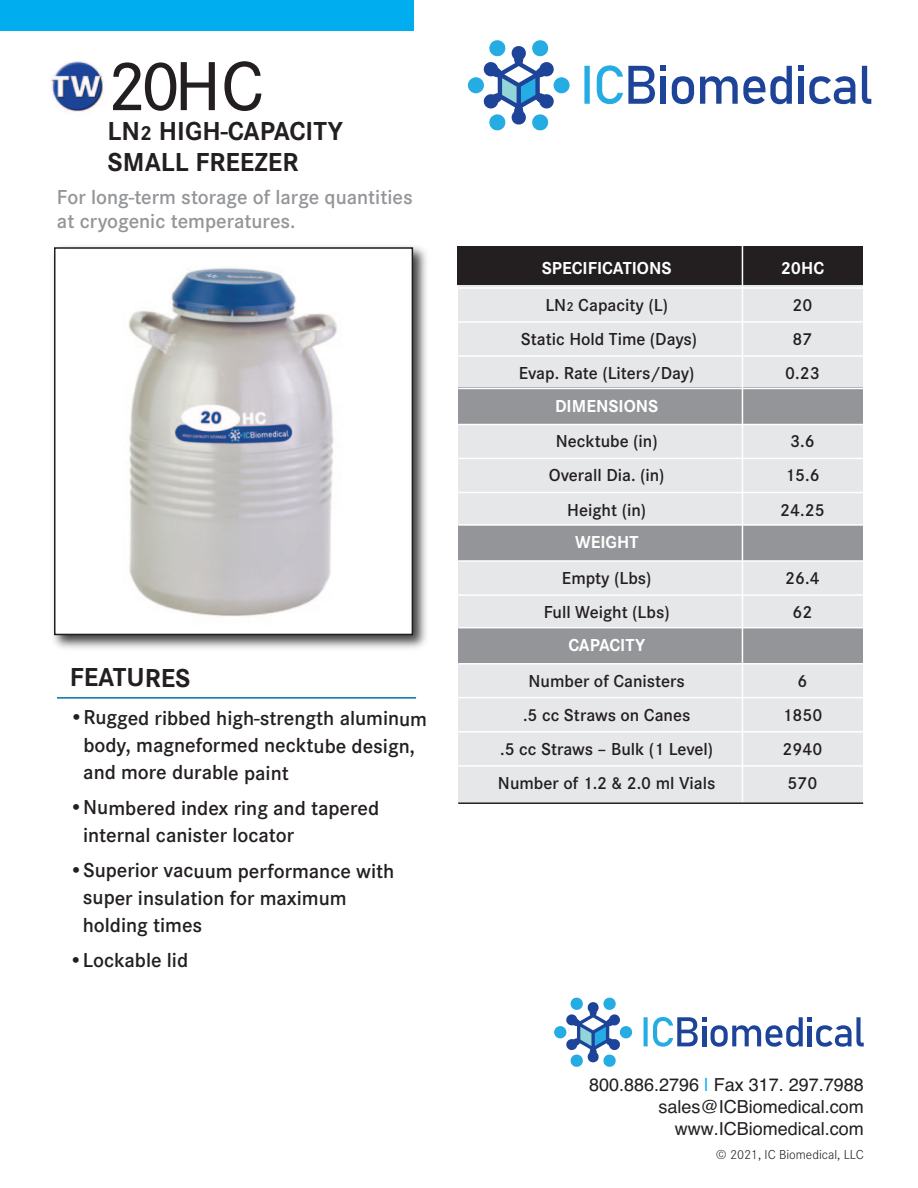
<style>
.page{position:relative;width:918px;height:1188px;background:#fff}
.page>*{position:absolute;margin:0;border:0;box-sizing:border-box;transform-origin:0 0}
.t1{font:500 72px "Corporate S";color:#231f20}
.t2{font:700 27px/30.3px "Corporate S";color:#231f20}
.t3{font:600 21px/27.2px "Corporate S";letter-spacing:-.005em;color:#231f20}
.t4{font:600 21px/23.7px "Corporate S";color:#939598}
.t5{font:600 18px "Corporate S";color:#231f20}
.t6{font:18px/21.6px "Helvetica";color:#231f20;text-align:right}
.t7{font:700 18px "Corporate S";color:#fff}
.t8{font:300 13.5px "Corporate S";color:#231f20}
.s1{font-size:21px}
.s2{font-size:13.5px}
.s3{color:#00aeef}
</style>
<div class="page">
<div style="left:554px;top:77px;width:16px;height:16px;background:#25ace3;border-radius:50%"></div>
<div style="left:468px;top:77px;width:16px;height:16px;background:#25ace3;border-radius:50%"></div>
<svg style="left:483px;top:40px;width:72px;height:90px"></svg>
<svg style="left:862px;top:66px;width:9px;height:38px"></svg>
<svg style="left:798px;top:66px;width:57px;height:38px"></svg>
<svg style="left:700px;top:66px;width:92px;height:38px"></svg>
<svg style="left:672px;top:76px;width:22px;height:28px"></svg>
<div style="left:661px;top:77px;width:5px;height:27px;background:#1d4499"></div>
<svg style="left:661px;top:66px;width:5px;height:5px"></svg>
<svg style="left:584px;top:65px;width:71px;height:39px"></svg>
<hr style="left:57px;top:697px;width:359px;height:2px;background:#0071a7">
<div style="left:0;top:0;width:413px;height:31px;background:#00aeef"></div>
<div style="left:458px;top:256px;width:405px;height:547px;background:#e6e7e9"></div>
<div style="left:458px;top:387px;width:405px;height:37px;background:#939598"></div>
<div style="left:458px;top:525px;width:405px;height:36px;background:#939598"></div>
<div style="left:458px;top:627px;width:405px;height:36px;background:#939598"></div>
<div style="left:457px;top:247px;width:406px;height:38px;background:#231f20"></div>
<hr style="left:742px;top:241px;width:1px;height:565px;background:#fff">
<hr style="left:458px;top:287px;width:406px;height:2px;background:#fff">
<hr style="left:458px;top:321px;width:406px;height:2px;background:#fff">
<hr style="left:458px;top:355px;width:406px;height:2px;background:#fff">
<hr style="left:458px;top:388px;width:406px;height:1px;background:#fff">
<hr style="left:458px;top:424px;width:406px;height:1px;background:#fff">
<hr style="left:458px;top:458px;width:406px;height:1px;background:#fff">
<hr style="left:458px;top:492px;width:406px;height:1px;background:#fff">
<hr style="left:458px;top:524px;width:406px;height:2px;background:#fff">
<hr style="left:458px;top:560px;width:406px;height:2px;background:#fff">
<hr style="left:458px;top:594px;width:406px;height:2px;background:#fff">
<hr style="left:458px;top:627px;width:406px;height:1px;background:#fff">
<hr style="left:458px;top:663px;width:406px;height:2px;background:#fff">
<hr style="left:458px;top:697px;width:406px;height:1px;background:#fff">
<hr style="left:458px;top:731px;width:406px;height:2px;background:#fff">
<hr style="left:458px;top:765px;width:406px;height:2px;background:#fff">
<img style="left:53px;top:246px;width:374px;height:403px">
<img style="left:57px;top:252px;width:353px;height:380px">
<div style="left:54px;top:247px;width:359px;height:388px;border:2px solid #231f20"></div>
<hr style="left:458px;top:802px;width:405px;height:2px;background:#231f20">
<div style="left:620px;top:1026px;width:12px;height:12px;background:#25ace3;border-radius:50%"></div>
<div style="left:554px;top:1026px;width:12px;height:12px;background:#25ace3;border-radius:50%"></div>
<svg style="left:566px;top:998px;width:55px;height:68px"></svg>
<svg style="left:644px;top:1017px;width:220px;height:30px"></svg>
<img style="left:49px;top:59px;width:57px;height:58px;border-radius:50%">
<p class="t1" style="left:108px;top:32px;width:158px">20HC</p>
<p class="t2" style="left:108px;top:120px;width:237px">LN<span class="s1">2</span> HIGH-CAPACITY<br>SMALL FREEZER</p>
<p class="t4" style="left:57px;top:187px;width:357px">For long-term storage of large quantities at cryogenic temperatures.</p>
<p class="t2" style="left:70px;top:666px;width:122px">FEATURES</p>
<p class="t3" style="left:83px;top:706px;width:345px;text-indent:-14px">•Rugged ribbed high-strength aluminum body, magneformed necktube design, and more durable paint</p>
<p class="t3" style="left:83px;top:796px;width:298px;text-indent:-14px">•Numbered index ring and tapered internal canister locator</p>
<p class="t3" style="left:83px;top:859px;width:313px;text-indent:-14px">•Superior vacuum performance with super insulation for maximum holding times</p>
<p class="t3" style="left:69px;top:949px;width:121px">•Lockable lid</p>
<p class="t7" style="left:542px;top:262px;width:131px">SPECIFICATIONS</p>
<p class="t7" style="left:781px;top:262px;width:45px">20HC</p>
<p class="t5" style="left:545px;top:299px;width:124px">LN<span class="s2">2</span> Capacity (L)</p>
<p class="t5" style="left:793px;top:299px;width:21px">20</p>
<p class="t5" style="left:521px;top:333px;width:178px">Static Hold Time (Days)</p>
<p class="t5" style="left:793px;top:333px;width:21px">87</p>
<p class="t5" style="left:519px;top:367px;width:177px">Evap. Rate (Liters/Day)</p>
<p class="t5" style="left:785px;top:367px;width:36px">0.23</p>
<p class="t7" style="left:555px;top:400px;width:105px">DIMENSIONS</p>
<p class="t5" style="left:556px;top:435px;width:103px">Necktube (in)</p>
<p class="t5" style="left:790px;top:435px;width:26px">3.6</p>
<p class="t5" style="left:549px;top:469px;width:117px">Overall Dia. (in)</p>
<p class="t5" style="left:785px;top:469px;width:36px">15.6</p>
<p class="t5" style="left:567px;top:503px;width:80px">Height (in)</p>
<p class="t5" style="left:780px;top:503px;width:46px">24.25</p>
<p class="t7" style="left:575px;top:536px;width:65px">WEIGHT</p>
<p class="t5" style="left:562px;top:572px;width:91px">Empty (Lbs)</p>
<p class="t5" style="left:785px;top:572px;width:36px">26.4</p>
<p class="t5" style="left:544px;top:606px;width:127px">Full Weight (Lbs)</p>
<p class="t5" style="left:793px;top:606px;width:21px">62</p>
<p class="t7" style="left:568px;top:639px;width:78px">CAPACITY</p>
<p class="t5" style="left:529px;top:674px;width:158px">Number of Canisters</p>
<p class="t5" style="left:798px;top:674px;width:11px">6</p>
<p class="t5" style="left:523px;top:709px;width:169px">.5 cc Straws on Canes</p>
<p class="t5" style="left:783px;top:709px;width:41px">1850</p>
<p class="t5" style="left:500px;top:743px;width:214px">.5 cc Straws – Bulk (1 Level)</p>
<p class="t5" style="left:783px;top:743px;width:41px">2940</p>
<p class="t5" style="left:498px;top:777px;width:219px">Number of 1.2 &amp; 2.0 ml Vials</p>
<p class="t5" style="left:788px;top:777px;width:31px">570</p>
<p class="t6" style="left:589px;top:1076px;width:276px">800.886.2796 <span class="s3">|</span> Fax 317. 297.7988</p>
<p class="t6" style="left:659px;top:1098px;width:207px">sales@ICBiomedical.com www.ICBiomedical.com</p>
<p class="t8" style="left:716px;top:1146px;width:150px">© 2021, IC Biomedical, LLC</p>
</div>
